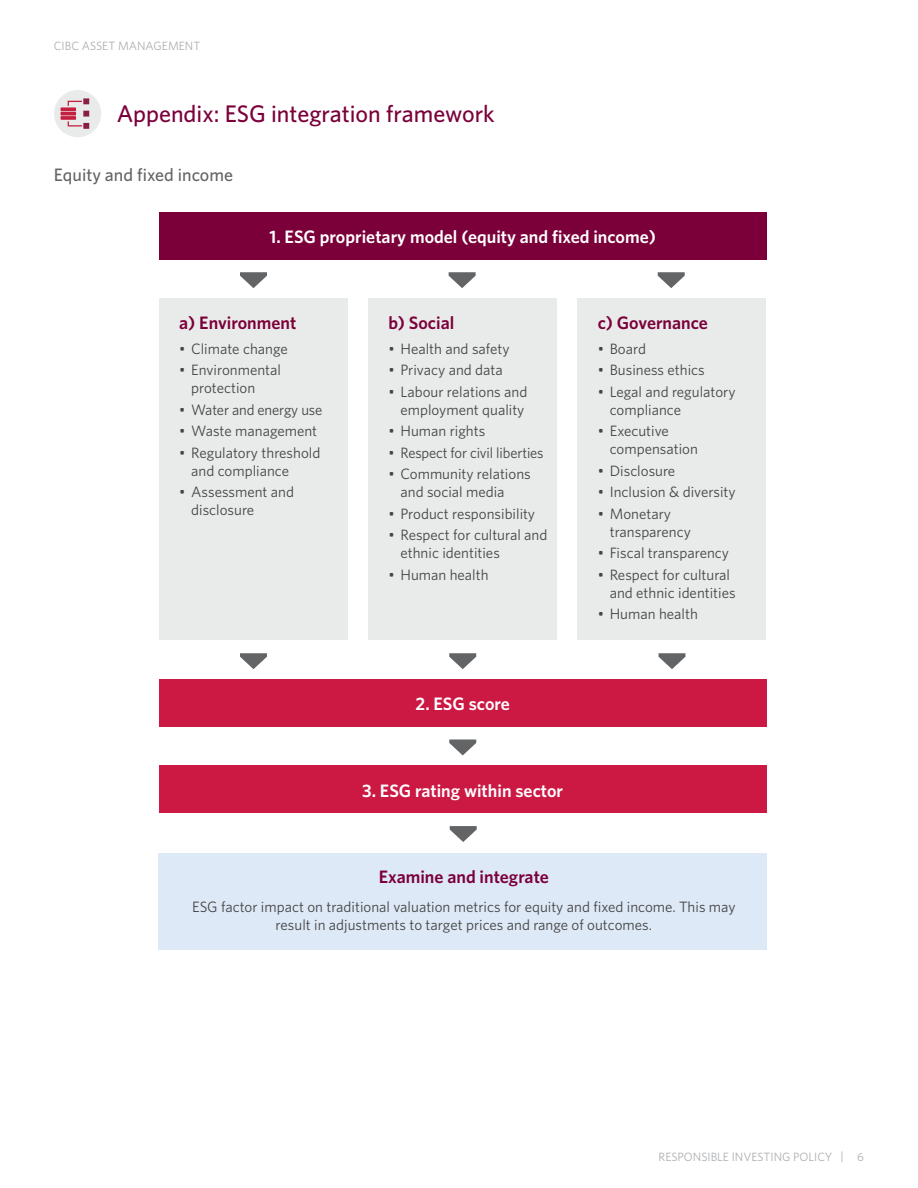
<style>
.page{position:relative;width:918px;height:1188px;background:#fff}
.page>*{position:absolute;margin:0;border:0;box-sizing:border-box;transform-origin:0 0}
.t1{font:500 24px "Whitney";color:#7b003a}
.t2{font:600 18px "Whitney";color:#fff}
.t3{font:600 18px "Whitney";color:#7b003a}
.t4{font:500 18px "Whitney";color:#636466}
.t5{font:15px/18px "Whitney";color:#434444}
.t6{font:12px "Whitney";color:#acaeb1}
</style>
<div class="page">
<div style="left:159px;top:212px;width:607px;height:48px;background:#7b003a"></div>
<svg style="left:450px;top:826px;width:27px;height:16px"></svg>
<svg style="left:449px;top:653px;width:27px;height:16px"></svg>
<svg style="left:658px;top:653px;width:28px;height:16px"></svg>
<svg style="left:240px;top:653px;width:27px;height:16px"></svg>
<svg style="left:449px;top:740px;width:27px;height:15px"></svg>
<div style="left:159px;top:298px;width:189px;height:342px;background:#e9ebea"></div>
<div style="left:368px;top:298px;width:189px;height:342px;background:#e9ebea"></div>
<div style="left:578px;top:298px;width:188px;height:342px;background:#e9ebea"></div>
<div style="left:159px;top:680px;width:607px;height:47px;background:#cb1944"></div>
<div style="left:159px;top:766px;width:607px;height:47px;background:#cb1944"></div>
<div style="left:159px;top:853px;width:608px;height:97px;background:#dee9f7"></div>
<svg style="left:240px;top:272px;width:27px;height:16px"></svg>
<svg style="left:449px;top:272px;width:27px;height:16px"></svg>
<svg style="left:658px;top:272px;width:27px;height:16px"></svg>
<div style="left:54px;top:90px;width:47px;height:47px;background:#e9ebea;border-radius:50%"></div>
<hr style="left:61px;top:112px;width:15px;height:3px;background:#c51f40">
<svg style="left:61px;top:116px;width:15px;height:4px"></svg>
<svg style="left:61px;top:107px;width:15px;height:4px"></svg>
<svg style="left:68px;top:98px;width:21px;height:31px"></svg>
<p class="t6" style="left:54px;top:38px;width:148px">CIBC ASSET MANAGEMENT</p>
<h1 class="t1" style="left:117px;top:98px;width:380px">Appendix: ESG integration framework</h1>
<p class="t4" style="left:54px;top:163px;width:181px">Equity and fixed income</p>
<p class="t2" style="left:270px;top:225px;width:388px">1. ESG proprietary model (equity and fixed income)</p>
<p class="t3" style="left:179px;top:311px;width:119px">a) Environment</p>
<p class="t5" style="left:179px;top:339px;width:110px">• Climate change</p>
<p class="t5" style="left:191px;top:361px;width:91px;text-indent:-12px">• Environmental protection</p>
<p class="t5" style="left:179px;top:400px;width:145px">• Water and energy use</p>
<p class="t5" style="left:179px;top:422px;width:140px">• Waste management</p>
<p class="t5" style="left:191px;top:443px;width:131px;text-indent:-12px">• Regulatory threshold and compliance</p>
<p class="t5" style="left:191px;top:483px;width:104px;text-indent:-12px">• Assessment and disclosure</p>
<p class="t3" style="left:388px;top:311px;width:67px">b) Social</p>
<p class="t5" style="left:388px;top:339px;width:123px">• Health and safety</p>
<p class="t5" style="left:388px;top:361px;width:116px">• Privacy and data</p>
<p class="t5" style="left:388px;top:382px;width:140px;text-align:right">• Labour relations and employment quality</p>
<p class="t5" style="left:388px;top:422px;width:98px">• Human rights</p>
<p class="t5" style="left:388px;top:443px;width:157px">• Respect for civil liberties</p>
<p class="t5" style="left:400px;top:465px;width:132px;text-indent:-12px">• Community relations and social media</p>
<p class="t5" style="left:388px;top:504px;width:148px">• Product responsibility</p>
<p class="t5" style="left:400px;top:526px;width:148px;text-indent:-12px">• Respect for cultural and ethnic identities</p>
<p class="t5" style="left:388px;top:565px;width:102px">• Human health</p>
<p class="t2" style="left:416px;top:692px;width:96px">2. ESG score</p>
<p class="t2" style="left:362px;top:778px;width:203px">3. ESG rating within sector</p>
<p class="t3" style="left:598px;top:311px;width:112px">c) Governance</p>
<p class="t5" style="left:598px;top:339px;width:50px">• Board</p>
<p class="t5" style="left:598px;top:361px;width:109px">• Business ethics</p>
<p class="t5" style="left:610px;top:382px;width:127px;text-indent:-12px">• Legal and regulatory compliance</p>
<p class="t5" style="left:610px;top:422px;width:90px;text-indent:-12px">• Executive compensation</p>
<p class="t5" style="left:598px;top:461px;width:79px">• Disclosure</p>
<p class="t5" style="left:598px;top:483px;width:139px">• Inclusion &amp; diversity</p>
<p class="t5" style="left:610px;top:504px;width:83px;text-indent:-12px">• Monetary transparency</p>
<p class="t5" style="left:598px;top:544px;width:133px">• Fiscal transparency</p>
<p class="t5" style="left:610px;top:565px;width:127px;text-indent:-12px">• Respect for cultural and ethnic identities</p>
<p class="t5" style="left:598px;top:605px;width:102px">• Human health</p>
<p class="t3" style="left:379px;top:865px;width:172px">Examine and integrate</p>
<p class="t5" style="left:192px;top:898px;width:545px;text-align:center">ESG factor impact on traditional valuation metrics for equity and fixed income. This may result in adjustments to target prices and range of outcomes.</p>
<p class="t6" style="left:659px;top:1149px;width:207px">RESPONSIBLE INVESTING POLICY | 6</p>
</div>
